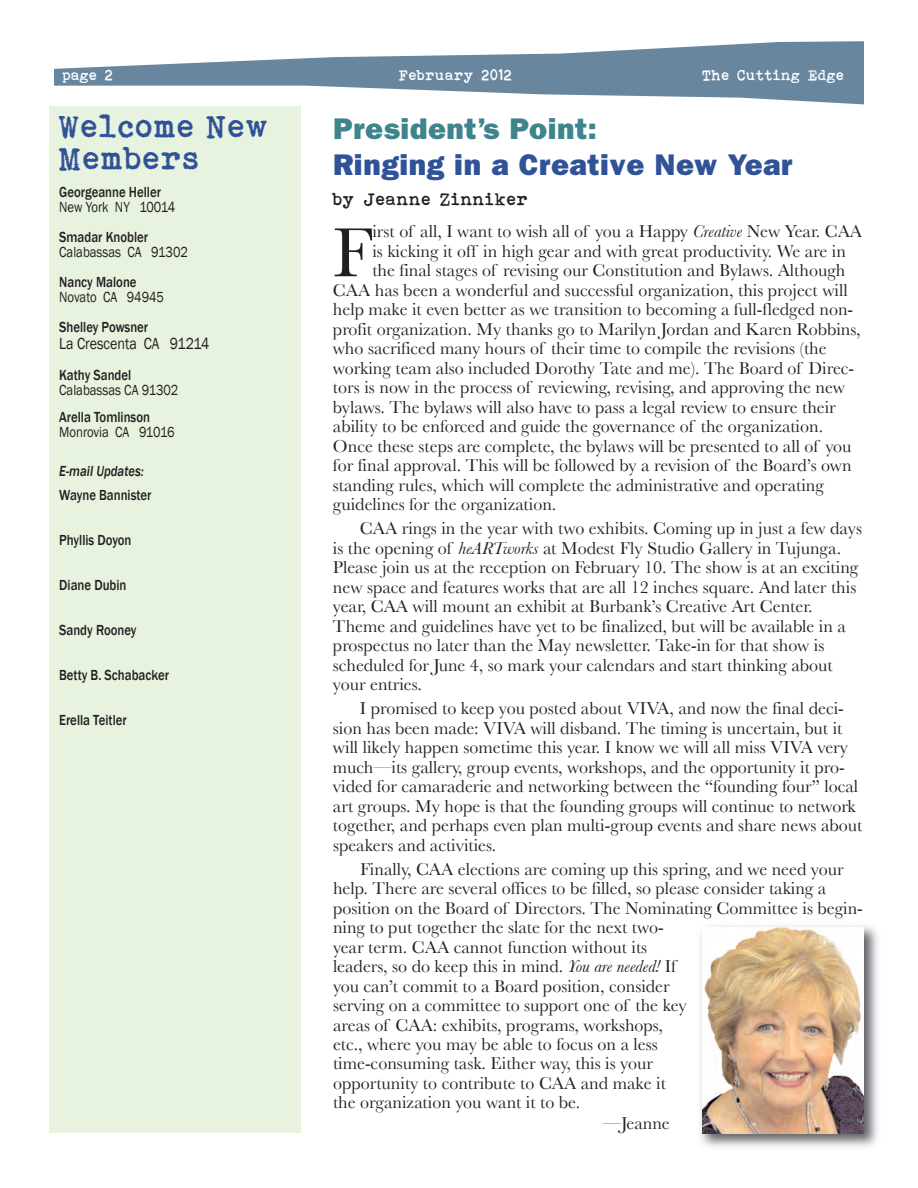
<style>
.page{position:relative;width:918px;height:1188px;background:#fff}
.page>*{position:absolute;margin:0;border:0;box-sizing:border-box;transform-origin:0 0}
.t1{font:72.15px "Baskerville";color:#231f20}
.t2{font:33px/31.5px "Bohemian Type Writer";color:#305398}
.t3{font:30px "ITC Franklin Gothic Std Hvy";letter-spacing:.02em;color:#305398}
.t4{font:30px "ITC Franklin Gothic Std Hvy";letter-spacing:.02em;color:#3e848c}
.t5{font:18px/19.5px "Baskerville";color:#231f20}
.t6{font:18px "Bohemian Type Writer";color:#231f20}
.t7{font:16.5px "Franklin Gothic";color:#231f20;scale:.85 1}
.t8{font:500 15px "Franklin Gothic";color:#231f20;scale:.85 1}
.t9{font:15px "Franklin Gothic";color:#231f20;scale:.85 1}
.t10{font:15px "Bohemian Type Writer";color:#fff}
.t11{font:italic 500 15px "Franklin Gothic";color:#231f20;scale:.85 1}
.s1{font-style:italic}
.s2{color:#fff}
</style>
<div class="page">
<svg style="left:54px;top:41px;width:810px;height:63px;fill:#69869f"></svg>
<img style="left:700px;top:926px;width:178px;height:221px">
<img style="left:702px;top:928px;width:162px;height:206px">
<div style="left:50px;top:106px;width:252px;height:1027px;background:#e7f2df"></div>
<p class="t10" style="left:62px;top:66px;width:53px">page 2</p>
<p class="t10" style="left:399px;top:66px;width:115px">February 2012</p>
<p class="t10" style="left:703px;top:66px;width:144px">The Cutting Edge</p>
<h3 class="t4" style="left:333px;top:118px;width:265px">President’s Point:</h3>
<h3 class="t3" style="left:333px;top:154px;width:461px">Ringing in a Creative New Year</h3>
<p class="t6" style="left:333px;top:189px;width:197px">by Jeanne Zinniker</p>
<h2 class="t2" style="left:59px;top:110px;width:212px">Welcome New<br>Members</h2>
<p class="t8" style="left:59px;top:184px;width:121px">Georgeanne Heller</p>
<p class="t9" style="left:59px;top:199px;width:138px">New York NY 10014</p>
<p class="t8" style="left:59px;top:229px;width:106px">Smadar Knobler</p>
<p class="t9" style="left:59px;top:244px;width:153px">Calabassas CA 91302</p>
<p class="t8" style="left:59px;top:274px;width:93px">Nancy Malone</p>
<p class="t9" style="left:59px;top:289px;width:125px">Novato CA 94945</p>
<p class="t8" style="left:59px;top:319px;width:106px">Shelley Powsner</p>
<p class="t7" style="left:59px;top:334px;width:178px">La Crescenta CA 91214</p>
<p class="t8" style="left:59px;top:367px;width:86px">Kathy Sandel</p>
<p class="t9" style="left:59px;top:382px;width:142px">Calabassas CA 91302</p>
<p class="t8" style="left:59px;top:409px;width:108px">Arella Tomlinson</p>
<p class="t9" style="left:59px;top:424px;width:137px">Monrovia CA 91016</p>
<p class="t11" style="left:59px;top:463px;width:101px">E-mail Updates:</p>
<p class="t8" style="left:59px;top:487px;width:110px">Wayne Bannister</p>
<p class="t8" style="left:59px;top:532px;width:87px">Phyllis Doyon</p>
<p class="t8" style="left:59px;top:577px;width:81px">Diane Dubin</p>
<p class="t8" style="left:59px;top:622px;width:92px">Sandy Rooney</p>
<p class="t8" style="left:59px;top:667px;width:131px">Betty B. Schabacker</p>
<p class="t8" style="left:59px;top:712px;width:81px">Erella Teitler</p>
<h1 class="t1" style="left:333px;top:212px;width:41px">F</h1>
<p class="t5" style="left:372px;top:222px;width:491px">irst of all, I want to wish all of you a Happy <span class="s1">Creative</span> New Year. CAA</p>
<p class="t5" style="left:372px;top:241px;width:475px">is kicking it off in high gear and with great productivity. We are in</p>
<p class="t5" style="left:372px;top:261px;width:475px">the final stages of revising our Constitution and Bylaws. Although</p>
<p class="t5" style="left:333px;top:280px;width:516px">CAA has been a wonderful and successful organization, this project will</p>
<p class="t5" style="left:333px;top:300px;width:522px">help make it even better as we transition to becoming a full-fledged non-</p>
<p class="t5" style="left:333px;top:319px;width:529px">profit organization. My thanks go to Marilyn Jordan and Karen Robbins,</p>
<p class="t5" style="left:333px;top:339px;width:495px">who sacrificed many hours of their time to compile the revisions (the</p>
<p class="t5" style="left:333px;top:358px;width:523px">working team also included Dorothy Tate and me). The Board of Direc-</p>
<p class="t5" style="left:333px;top:378px;width:514px">tors is now in the process of reviewing, revising, and approving the new</p>
<p class="t5" style="left:333px;top:397px;width:504px">bylaws. The bylaws will also have to pass a legal review to ensure their</p>
<p class="t5" style="left:333px;top:417px;width:492px">ability to be enforced and guide the governance of the organization.</p>
<p class="t5" style="left:333px;top:436px;width:520px">Once these steps are complete, the bylaws will be presented to all of you</p>
<p class="t5" style="left:333px;top:456px;width:520px">for final approval. This will be followed by a revision of the Board’s own</p>
<p class="t5" style="left:333px;top:475px;width:492px">standing rules, which will complete the administrative and operating</p>
<p class="t5" style="left:333px;top:495px;width:225px">guidelines for the organization.</p>
<p class="t5" style="left:333px;top:519px;width:531px;text-indent:27px">CAA rings in the year with two exhibits. Coming up in just a few days is the opening of <span class="s1">heARTworks</span> at Modest Fly Studio Gallery in Tujunga.<br>Please join us at the reception on February 10. The show is at an exciting new space and features works that are all 12 inches square. And later this year, CAA will mount an exhibit at Burbank’s Creative Art Center.<br>Theme and guidelines have yet to be finalized, but will be available in a prospectus no later than the May newsletter. Take-in for that show is scheduled for June 4, so mark your calendars and start thinking about your entries.</p>
<p class="t5" style="left:333px;top:698px;width:531px;text-indent:27px">I promised to keep you posted about VIVA, and now the final deci&shy;sion has been made: VIVA will disband. The timing is uncertain, but it will likely happen sometime this year. I know we will all miss VIVA very much—its gallery, group events, workshops, and the opportunity it pro&shy;vided for camaraderie and networking between the “founding four” local art groups. My hope is that the founding groups will continue to network together, and perhaps even plan multi-group events and share news about speakers and activities.</p>
<p class="t5" style="left:360px;top:859px;width:485px">Finally, CAA elections are coming up this spring, and we need your</p>
<p class="t5" style="left:333px;top:878px;width:495px">help. There are several offices to be filled, so please consider taking a</p>
<p class="t5" style="left:333px;top:898px;width:531px">position on the Board of Directors. The Nominating Committee is begin-</p>
<p class="t5" style="left:333px;top:917px;width:332px">ning to put together the slate for the next two-</p>
<p class="t5" style="left:333px;top:937px;width:316px">year term. CAA cannot function without its</p>
<p class="t5" style="left:333px;top:956px;width:345px">leaders, so do keep this in mind. <span class="s1">You are needed!</span> If</p>
<p class="t5" style="left:333px;top:976px;width:338px">you can’t commit to a Board position, consider</p>
<p class="t5" style="left:333px;top:995px;width:355px">serving on a committee to support one of the key</p>
<p class="t5" style="left:333px;top:1015px;width:332px">areas of CAA: exhibits, programs, workshops,</p>
<p class="t5" style="left:333px;top:1034px;width:326px">etc., where you may be able to focus on a less</p>
<p class="t5" style="left:333px;top:1054px;width:321px">time-consuming task. Either way, this is your</p>
<p class="t5" style="left:333px;top:1073px;width:334px">opportunity to contribute to CAA and make it</p>
<p class="t5" style="left:333px;top:1093px;width:249px">the organization you want it to be.</p>
<p class="t5" style="left:603px;top:1114px;width:87px">—Jeanne <span class="s2">m</span></p>
</div>
